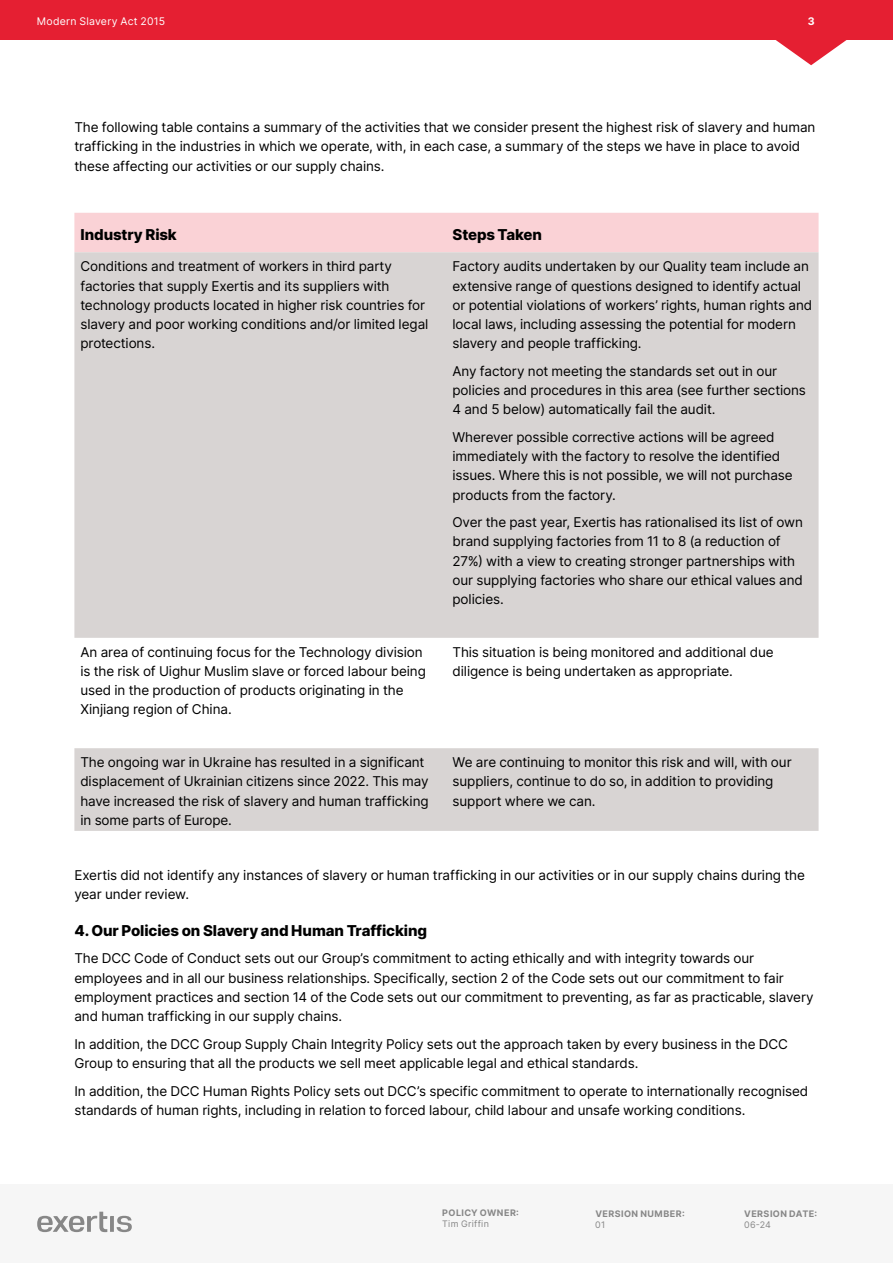
<style>
.page{position:relative;width:893px;height:1263px;background:#fff}
.page>*{position:absolute;margin:0;border:0;box-sizing:border-box;transform-origin:0 0}
.t1{font:800 15px "Inter";letter-spacing:-.005em;color:#000}
.t2{font:13.5px/19.2px "Inter";letter-spacing:-.01em;color:#000}
.t3{font:10.5px "Inter";letter-spacing:.025em;color:#fff}
.t4{font:700 10.5px "Inter";color:#fff}
.t5{font:700 9px "Inter";letter-spacing:.05em;color:#878787}
.t6{font:9px "Inter";letter-spacing:.03em;color:#878787}
</style>
<div class="page">
<div style="left:0;top:1184px;width:893px;height:79px;background:#f6f6f6"></div>
<div style="left:0;top:0;width:893px;height:40px;background:#e51f32"></div>
<svg style="left:37px;top:1212px;width:95px;height:20px"></svg>
<svg style="left:776px;top:40px;width:71px;height:25px"></svg>
<div style="left:74px;top:213px;width:745px;height:39px;background:#fad2d6"></div>
<svg style="left:74px;top:252px;width:745px;height:579px;fill:#d8d4d3"></svg>
<p class="t3" style="left:37px;top:13px;width:130px">Modern Slavery Act 2015</p>
<p class="t4" style="left:808px;top:13px;width:8px">3</p>
<p class="t2" style="left:74px;top:117px;width:743px">The following table contains a summary of the activities that we consider present the highest risk of slavery and human trafficking in the industries in which we operate, with, in each case, a summary of the steps we have in place to avoid these affecting our activities or our supply chains.</p>
<p class="t1" style="left:80px;top:223px;width:98px">Industry Risk</p>
<p class="t1" style="left:452px;top:223px;width:91px">Steps Taken</p>
<p class="t2" style="left:80px;top:257px;width:350px">Conditions and treatment of workers in third party factories that supply Exertis and its suppliers with technology products located in higher risk countries for slavery and poor working conditions and/or limited legal protections.</p>
<p class="t2" style="left:452px;top:257px;width:361px">Factory audits undertaken by our Quality team include an extensive range of questions designed to identify actual or potential violations of workers’ rights, human rights and local laws, including assessing the potential for modern slavery and people trafficking.</p>
<p class="t2" style="left:452px;top:361px;width:355px">Any factory not meeting the standards set out in our policies and procedures in this area (see further sections<br>4 and 5 below) automatically fail the audit.</p>
<p class="t2" style="left:452px;top:427px;width:342px">Wherever possible corrective actions will be agreed immediately with the factory to resolve the identified issues. Where this is not possible, we will not purchase products from the factory.</p>
<p class="t2" style="left:452px;top:512px;width:352px">Over the past year, Exertis has rationalised its list of own brand supplying factories from 11 to 8 (a reduction of 27%) with a view to creating stronger partnerships with our supplying factories who share our ethical values and policies.</p>
<p class="t2" style="left:80px;top:642px;width:347px">An area of continuing focus for the Technology division is the risk of Uighur Muslim slave or forced labour being used in the production of products originating in the Xinjiang region of China.</p>
<p class="t2" style="left:452px;top:642px;width:323px">This situation is being monitored and additional due diligence is being undertaken as appropriate.</p>
<p class="t2" style="left:80px;top:752px;width:350px">The ongoing war in Ukraine has resulted in a significant displacement of Ukrainian citizens since 2022. This may have increased the risk of slavery and human trafficking in some parts of Europe.</p>
<p class="t2" style="left:452px;top:752px;width:341px">We are continuing to monitor this risk and will, with our suppliers, continue to do so, in addition to providing support where we can.</p>
<p class="t2" style="left:74px;top:865px;width:732px">Exertis did not identify any instances of slavery or human trafficking in our activities or in our supply chains during the year under review.</p>
<p class="t1" style="left:74px;top:919px;width:354px">4.Our Policies on Slavery and Human Trafficking</p>
<p class="t2" style="left:74px;top:949px;width:741px">The DCC Code of Conduct sets out our Group’s commitment to acting ethically and with integrity towards our employees and in all our business relationships. Specifically, section 2 of the Code sets out our commitment to fair employment practices and section 14 of the Code sets out our commitment to preventing, as far as practicable, slavery and human trafficking in our supply chains.</p>
<p class="t2" style="left:74px;top:1034px;width:715px">In addition, the DCC Group Supply Chain Integrity Policy sets out the approach taken by every business in the DCC<br>Group to ensuring that all the products we sell meet applicable legal and ethical standards.</p>
<p class="t2" style="left:74px;top:1081px;width:735px">In addition, the DCC Human Rights Policy sets out DCC’s specific commitment to operate to internationally recognised standards of human rights, including in relation to forced labour, child labour and unsafe working conditions.</p>
<p class="t5" style="left:442px;top:1206px;width:78px">POLICY OWNER:</p>
<p class="t6" style="left:442px;top:1217px;width:48px">Tim Griffin</p>
<p class="t5" style="left:595px;top:1207px;width:91px">VERSION NUMBER:</p>
<p class="t6" style="left:595px;top:1219px;width:12px">01</p>
<p class="t5" style="left:744px;top:1207px;width:74px">VERSION DATE:</p>
<p class="t6" style="left:744px;top:1219px;width:28px">06-24</p>
</div>
